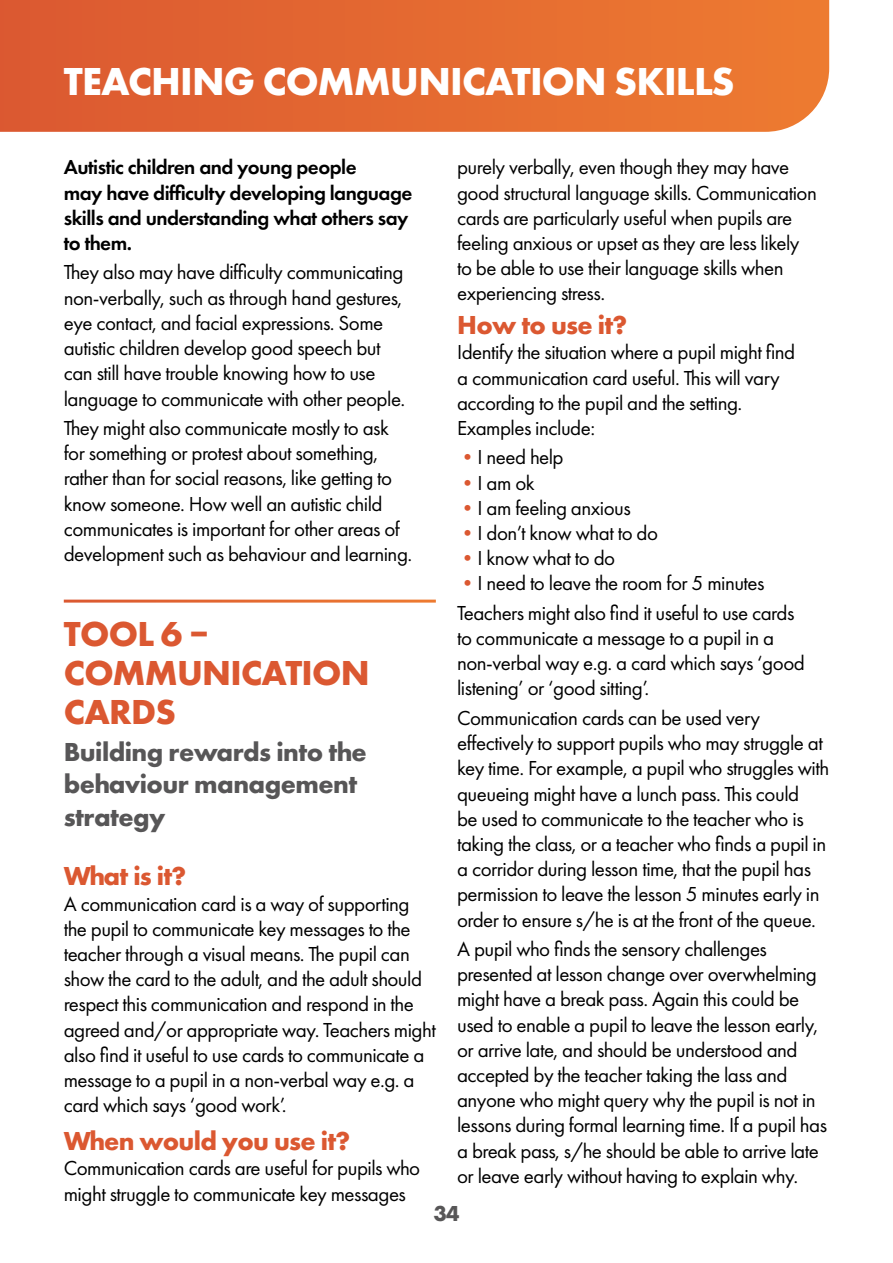
<style>
.page{position:relative;width:893px;height:1263px;background:#fff}
.page>*{position:absolute;margin:0;border:0;box-sizing:border-box;transform-origin:0 0}
.t1{font:700 40.5px "Futura PT";letter-spacing:-.02em;color:#fff}
.t2{font:700 36px/39px "Futura PT";letter-spacing:-.02em;color:#db5831}
.t3{font:700 27px/32.4px "Futura PT";letter-spacing:-.02em;color:#575657}
.t4{font:700 27px "Futura PT";letter-spacing:-.025em;color:#db5831}
.t5{font:700 22.5px "Futura PT";color:#575657}
.t6{font:21px/25.2px "Futura PT";letter-spacing:-.025em;color:#000}
.t7{font:600 21px/25.2px "Futura PT";letter-spacing:-.025em;color:#000}
.s1{color:#db5831}
</style>
<div class="page">
<svg style="left:0;top:0;width:829px;height:132px;background:#e46a32"></svg>
<h1 class="t1" style="left:64px;top:55px;width:672px">TEACHING COMMUNICATION SKILLS</h1>
<p class="t7" style="left:64px;top:155px;width:350px">Autistic children and young people<br>may have difficulty developing language skills and understanding what others say to them.</p>
<p class="t6" style="left:64px;top:260px;width:343px">They also may have difficulty communicating non-verbally, such as through hand gestures, eye contact, and facial expressions. Some autistic children develop good speech but can still have trouble knowing how to use language to communicate with other people.</p>
<p class="t6" style="left:64px;top:415px;width:350px">They might also communicate mostly to ask for something or protest about something, rather than for social reasons, like getting to know someone. How well an autistic child communicates is important for other areas of development such as behaviour and learning.</p>
<p class="t6" style="left:457px;top:155px;width:361px">purely verbally, even though they may have good structural language skills. Communication cards are particularly useful when pupils are feeling anxious or upset as they are less likely to be able to use their language skills when experiencing stress.</p>
<p class="t4" style="left:457px;top:308px;width:172px">How to use it?</p>
<p class="t6" style="left:457px;top:340px;width:340px">Identify the situation where a pupil might find a communication card useful. This will vary according to the pupil and the setting.<br>Examples include:</p>
<p class="t6" style="left:457px;top:445px;width:108px"><span class="s1">•</span>I need help</p>
<p class="t6" style="left:457px;top:470px;width:79px"><span class="s1">•</span>I am ok</p>
<p class="t6" style="left:457px;top:495px;width:175px"><span class="s1">•</span>I am feeling anxious</p>
<p class="t6" style="left:457px;top:520px;width:203px"><span class="s1">•</span>I don’t know what to do</p>
<p class="t6" style="left:457px;top:545px;width:160px"><span class="s1">•</span>I know what to do</p>
<p class="t6" style="left:457px;top:569px;width:339px;line-height:29.4px"><span class="s1">•</span>I need to leave the room for 5 minutes<br>Teachers might also find it useful to use cards</p>
<p class="t6" style="left:457px;top:625px;width:349px">to communicate a message to a pupil in a non-verbal way e.g. a card which says ‘good listening’ or ‘good sitting’.</p>
<p class="t6" style="left:457px;top:705px;width:374px">Communication cards can be used very effectively to support pupils who may struggle at key time. For example, a pupil who struggles with queueing might have a lunch pass. This could<br>be used to communicate to the teacher who is taking the class, or a teacher who finds a pupil in a corridor during lesson time, that the pupil has permission to leave the lesson 5 minutes early in order to ensure s/he is at the front of the queue.</p>
<p class="t6" style="left:457px;top:936px;width:371px">A pupil who finds the sensory challenges presented at lesson change over overwhelming might have a break pass. Again this could be used to enable a pupil to leave the lesson early, or arrive late, and should be understood and accepted by the teacher taking the lass and anyone who might query why the pupil is not in lessons during formal learning time. If a pupil has a break pass, s/he should be able to arrive late or leave early without having to explain why.</p>
<h2 class="t2" style="left:64px;top:614px;width:307px">TOOL 6 –<br>COMMUNICATION<br>CARDS</h2>
<p class="t3" style="left:64px;top:735px;width:304px">Building rewards into the behaviour management strategy</p>
<p class="t4" style="left:64px;top:859px;width:124px">What is it?</p>
<p class="t6" style="left:64px;top:891px;width:374px">A communication card is a way of supporting the pupil to communicate key messages to the teacher through a visual means. The pupil can show the card to the adult, and the adult should respect this communication and respond in the agreed and/or appropriate way. Teachers might also find it useful to use cards to communicate a message to a pupil in a non-verbal way e.g. a card which says ‘good work’.</p>
<p class="t4" style="left:64px;top:1124px;width:288px">When would you use it?</p>
<p class="t6" style="left:64px;top:1155px;width:358px">Communication cards are useful for pupils who might struggle to communicate key messages</p>
<p class="t5" style="left:433px;top:1199px;width:28px">34</p>
</div>
